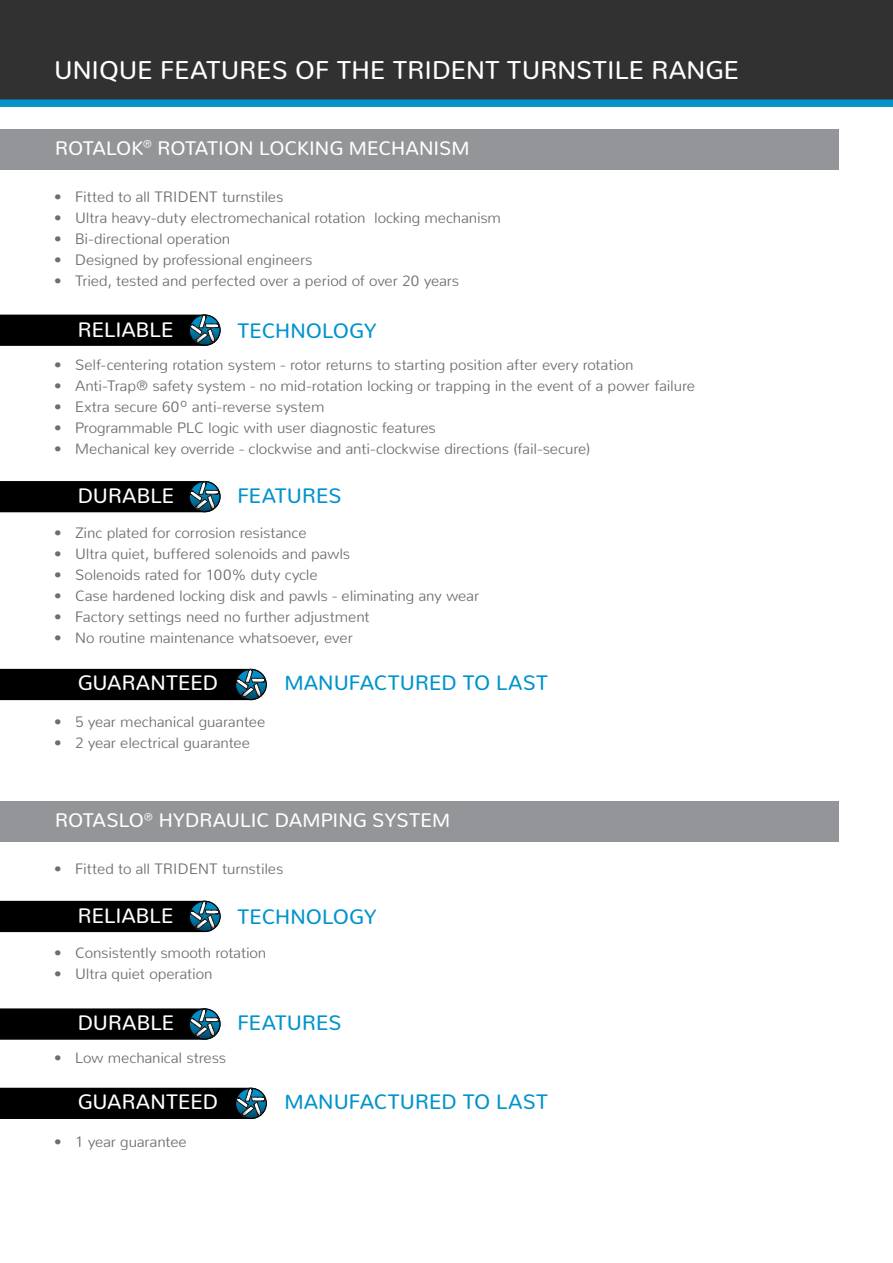
<style>
.page{position:relative;width:893px;height:1263px;background:#fff}
.page>*{position:absolute;margin:0;border:0;box-sizing:border-box;transform-origin:0 0}
.t1{font:25.5px "Nunito";letter-spacing:.005em;color:#fff}
.t2{font:20.85px "Nunito";letter-spacing:.005em;color:#0093cc}
.t3{font:20.85px "Nunito";letter-spacing:.005em;color:#fff}
.t4{font:19.5px "Nunito";color:#fff}
.t5{font:300 15px "Nunito";letter-spacing:-.005em;color:#6d6e71}
</style>
<div class="page">
<div style="left:0;top:0;width:893px;height:100px;background:#323131"></div>
<div style="left:0;top:99px;width:893px;height:8px;background:#0093cc"></div>
<svg style="left:0;top:314px;width:221px;height:32px;background:#0f1517"></svg>
<svg style="left:0;top:481px;width:221px;height:31px;background:#0a1012"></svg>
<svg style="left:0;top:669px;width:267px;height:31px;background:#080d0f"></svg>
<div style="left:0;top:129px;width:839px;height:40px;background:#939598"></div>
<svg style="left:0;top:901px;width:221px;height:31px;background:#0a1012"></svg>
<svg style="left:0;top:1008px;width:221px;height:32px;background:#101517"></svg>
<svg style="left:0;top:1088px;width:267px;height:31px;background:#080d0f"></svg>
<div style="left:0;top:801px;width:839px;height:41px;background:#939598"></div>
<h1 class="t1" style="left:54px;top:48px;width:687px">UNIQUE FEATURES OF THE TRIDENT TURNSTILE RANGE</h1>
<h3 class="t4" style="left:55px;top:131px;width:416px">ROTALOK<sup>®</sup> ROTATION LOCKING MECHANISM</h3>
<p class="t5" style="left:54px;top:184px;width:231px">• Fitted to all TRIDENT turnstiles</p>
<p class="t5" style="left:54px;top:205px;width:448px">• Ultra heavy-duty electromechanical rotation locking mechanism</p>
<p class="t5" style="left:54px;top:226px;width:178px">• Bi-directional operation</p>
<p class="t5" style="left:54px;top:247px;width:260px">• Designed by professional engineers</p>
<p class="t5" style="left:54px;top:268px;width:407px">• Tried, tested and perfected over a period of over 20 years</p>
<h2 class="t3" style="left:78px;top:312px;width:97px">RELIABLE</h2>
<h2 class="t2" style="left:237px;top:312px;width:141px">TECHNOLOGY</h2>
<p class="t5" style="left:54px;top:352px;width:581px">• Self-centering rotation system - rotor returns to starting position after every rotation</p>
<p class="t5" style="left:54px;top:373px;width:643px">• Anti-Trap® safety system - no mid-rotation locking or trapping in the event of a power failure</p>
<p class="t5" style="left:54px;top:394px;width:272px">• Extra secure 60º anti-reverse system</p>
<p class="t5" style="left:54px;top:415px;width:383px">• Programmable PLC logic with user diagnostic features</p>
<p class="t5" style="left:54px;top:436px;width:538px">• Mechanical key override - clockwise and anti-clockwise directions (fail-secure)</p>
<h2 class="t3" style="left:78px;top:477px;width:98px">DURABLE</h2>
<h2 class="t2" style="left:237px;top:478px;width:106px">FEATURES</h2>
<p class="t5" style="left:54px;top:520px;width:254px">• Zinc plated for corrosion resistance</p>
<p class="t5" style="left:54px;top:541px;width:298px">• Ultra quiet, buffered solenoids and pawls</p>
<p class="t5" style="left:54px;top:562px;width:265px">• Solenoids rated for 100% duty cycle</p>
<p class="t5" style="left:54px;top:583px;width:427px">• Case hardened locking disk and pawls - eliminating any wear</p>
<p class="t5" style="left:54px;top:604px;width:317px">• Factory settings need no further adjustment</p>
<p class="t5" style="left:54px;top:625px;width:300px">• No routine maintenance whatsoever, ever</p>
<h2 class="t3" style="left:78px;top:665px;width:142px">GUARANTEED</h2>
<h2 class="t2" style="left:284px;top:665px;width:265px">MANUFACTURED TO LAST</h2>
<p class="t5" style="left:54px;top:709px;width:213px">• 5 year mechanical guarantee</p>
<p class="t5" style="left:54px;top:730px;width:198px">• 2 year electrical guarantee</p>
<h3 class="t4" style="left:55px;top:803px;width:396px">ROTASLO<sup>®</sup> HYDRAULIC DAMPING SYSTEM</h3>
<p class="t5" style="left:54px;top:856px;width:231px">• Fitted to all TRIDENT turnstiles</p>
<h2 class="t3" style="left:78px;top:898px;width:97px">RELIABLE</h2>
<h2 class="t2" style="left:237px;top:899px;width:141px">TECHNOLOGY</h2>
<p class="t5" style="left:54px;top:940px;width:214px">• Consistently smooth rotation</p>
<p class="t5" style="left:54px;top:961px;width:160px">• Ultra quiet operation</p>
<h2 class="t3" style="left:78px;top:1005px;width:98px">DURABLE</h2>
<p class="t5" style="left:54px;top:1045px;width:174px">• Low mechanical stress</p>
<h2 class="t2" style="left:237px;top:1005px;width:106px">FEATURES</h2>
<h2 class="t3" style="left:78px;top:1084px;width:142px">GUARANTEED</h2>
<h2 class="t2" style="left:284px;top:1084px;width:265px">MANUFACTURED TO LAST</h2>
<p class="t5" style="left:54px;top:1129px;width:134px">• 1 year guarantee</p>
</div>
